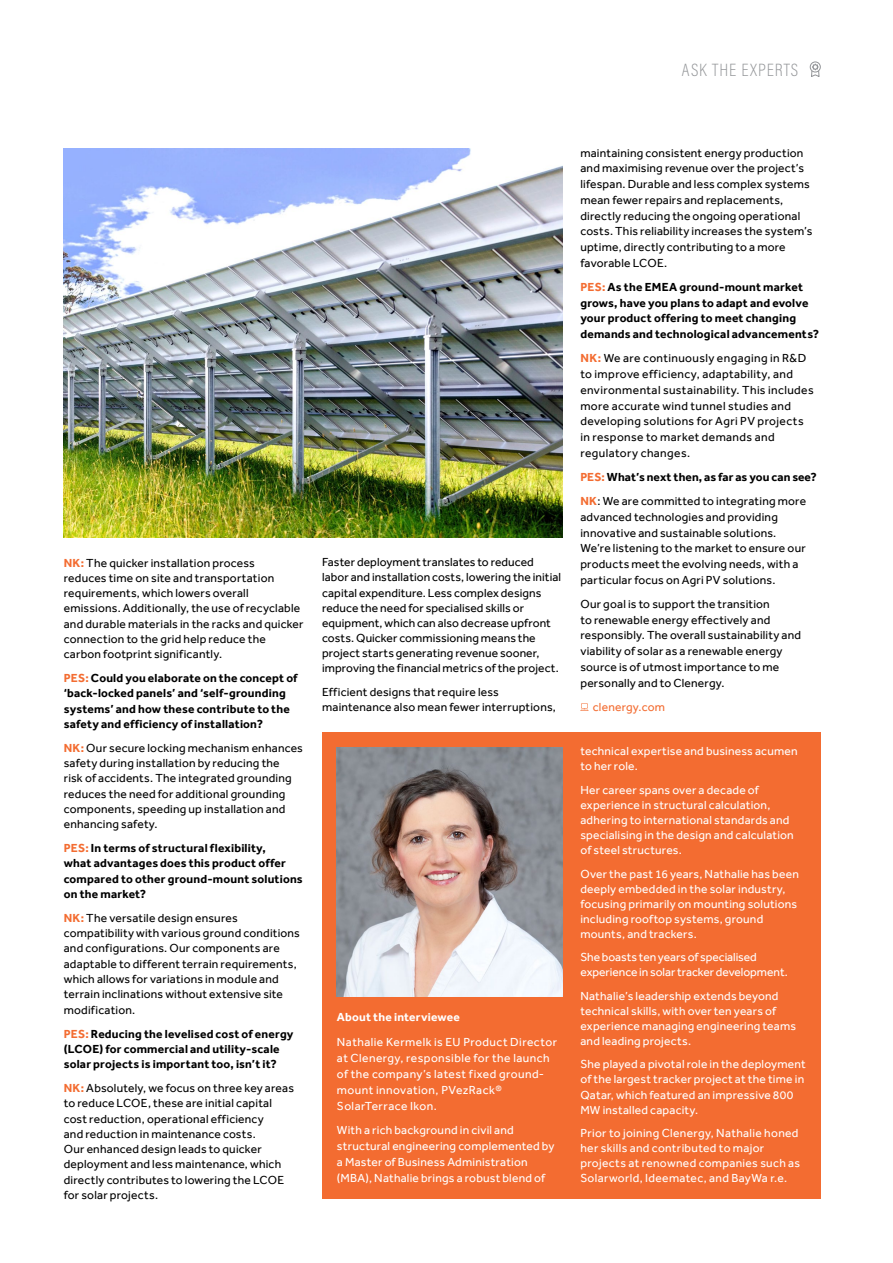
<style>
.page{position:relative;width:893px;height:1263px;background:#fff}
.page>*{position:absolute;margin:0;border:0;box-sizing:border-box;transform-origin:0 0}
.t1{font:200 18px "Acumin Pro Cond";letter-spacing:.055em;color:#939598}
.t2{font:12px/15.3px "Effra";letter-spacing:.015em;color:#000}
.t3{font:12px/15px "Effra";letter-spacing:.02em;color:#fff}
.t4{font:700 12px/15.3px "Effra";letter-spacing:.015em;color:#000}
.t5{font:12px/15px "Effra";letter-spacing:-.005em;color:#fff}
.t6{font:700 12px "Effra";letter-spacing:.015em;color:#fff}
.t7{font:12px "Effra";letter-spacing:.015em;color:#f36c31}
.s1{font-weight:700;color:#f36c31}
.s2{color:#f36c31}
.s3{font-weight:400}
</style>
<div class="page">
<svg style="left:580px;top:703px;width:8px;height:8px"></svg>
<div style="left:322px;top:732px;width:499px;height:467px;background:#f36c31"></div>
<img style="left:337px;top:748px;width:225px;height:248px">
<img style="left:64px;top:149px;width:498px;height:388px">
<div style="left:810px;top:62px;width:11px;height:10px;border:1px solid #939598;border-radius:50%"></div>
<svg style="left:811px;top:63px;width:9px;height:14px"></svg>
<h1 class="t1" style="left:682px;top:58px;width:118px">ASK THE EXPERTS</h1>
<p class="t2" style="left:64px;top:555px;width:241px"><span class="s1">NK:</span> The quicker installation process<br>reduces time on site and transportation requirements, which lowers overall emissions. Additionally, the use of recyclable and durable materials in the racks and quicker connection to the grid help reduce the carbon footprint significantly.</p>
<p class="t4" style="left:64px;top:670px;width:235px"><span class="s2">PES:</span> Could you elaborate on the concept of ‘back-locked panels’ and ‘self-grounding systems’ and how these contribute to the safety and efficiency of installation?</p>
<p class="t2" style="left:64px;top:740px;width:241px"><span class="s1">NK:</span> Our secure locking mechanism enhances safety during installation by reducing the<br>risk of accidents. The integrated grounding reduces the need for additional grounding components, speeding up installation and enhancing safety.</p>
<p class="t4" style="left:64px;top:840px;width:240px"><span class="s2">PES:</span> In terms of structural flexibility,<br>what advantages does this product offer compared to other ground-mount solutions on the market?</p>
<p class="t2" style="left:64px;top:910px;width:238px"><span class="s1">NK:</span> The versatile design ensures compatibility with various ground conditions and configurations. Our components are adaptable to different terrain requirements, which allows for variations in module and terrain inclinations without extensive site modification.</p>
<p class="t4" style="left:64px;top:1026px;width:231px"><span class="s2">PES:</span> Reducing the levelised cost of energy (LCOE) for commercial and utility-scale solar projects is important too, isn’t it?</p>
<p class="t2" style="left:64px;top:1080px;width:232px"><span class="s1">NK:</span> Absolutely, we focus on three key areas to reduce LCOE, these are initial capital cost reduction, operational efficiency<br>and reduction in maintenance costs.<br>Our enhanced design leads to quicker deployment and less maintenance, which directly contributes to lowering the LCOE for solar projects.</p>
<p class="t2" style="left:322px;top:555px;width:240px">Faster deployment translates to reduced labor and installation costs, lowering the initial capital expenditure. Less complex designs reduce the need for specialised skills or equipment, which can also decrease upfront costs. Quicker commissioning means the project starts generating revenue sooner, improving the financial metrics of the project.</p>
<p class="t2" style="left:322px;top:684px;width:235px">Efficient designs that require less maintenance also mean fewer interruptions,</p>
<p class="t6" style="left:337px;top:1010px;width:124px">About the interviewee</p>
<p class="t3" style="left:337px;top:1033px;width:222px;line-height:16px">Nathalie Kermelk is EU Product Director at Clenergy, responsible for the launch of the company’s latest fixed ground&shy;mount innovation, PVezRack® SolarTerrace Ikon.</p>
<p class="t3" style="left:337px;top:1122px;width:219px;line-height:16px">With a rich background in civil and structural engineering complemented by a Master of Business Administration (MBA), Nathalie brings a robust blend of</p>
<p class="t2" style="left:580px;top:145px;width:234px;line-height:15.8px">maintaining consistent energy production and maximising revenue over the project’s lifespan. Durable and less complex systems mean fewer repairs and replacements, directly reducing the ongoing operational costs. This reliability increases the system’s uptime, directly contributing to a more favorable LCOE.</p>
<p class="t4" style="left:580px;top:279px;width:240px;line-height:15.8px"><span class="s2">PES:</span> As the EMEA ground-mount market grows, have you plans to adapt and evolve your product offering to meet changing demands and technological advancements?</p>
<p class="t2" style="left:580px;top:350px;width:235px;line-height:15.8px"><span class="s1">NK:</span> We are continuously engaging in R&amp;D to improve efficiency, adaptability, and environmental sustainability. This includes more accurate wind tunnel studies and developing solutions for Agri PV projects in response to market demands and regulatory changes.</p>
<p class="t4" style="left:580px;top:465px;width:238px;line-height:24.2px"><span class="s2">PES:</span> What’s next then, as far as you can see?<br><span class="s2">NK</span><span class="s3">: We are committed to integrating more</span></p>
<p class="t2" style="left:580px;top:509px;width:227px;line-height:15.8px">advanced technologies and providing innovative and sustainable solutions.<br>We’re listening to the market to ensure our products meet the evolving needs, with a particular focus on Agri PV solutions.</p>
<p class="t2" style="left:580px;top:596px;width:222px;line-height:15.8px">Our goal is to support the transition<br>to renewable energy effectively and responsibly. The overall sustainability and viability of solar as a renewable energy source is of utmost importance to me personally and to Clenergy.</p>
<p class="t7" style="left:593px;top:700px;width:74px">clenergy.com</p>
<p class="t3" style="left:580px;top:743px;width:219px">technical expertise and business acumen to her role.</p>
<p class="t3" style="left:580px;top:782px;width:215px">Her career spans over a decade of experience in structural calculation, adhering to international standards and specialising in the design and calculation of steel structures.</p>
<p class="t3" style="left:580px;top:866px;width:220px">Over the past 16 years, Nathalie has been deeply embedded in the solar industry, focusing primarily on mounting solutions including rooftop systems, ground mounts, and trackers.</p>
<p class="t5" style="left:580px;top:949px;width:209px">She boasts ten years of specialised experience in solar tracker development.</p>
<p class="t3" style="left:580px;top:988px;width:217px">Nathalie’s leadership extends beyond technical skills, with over ten years of experience managing engineering teams and leading projects.</p>
<p class="t3" style="left:580px;top:1057px;width:227px">She played a pivotal role in the deployment of the largest tracker project at the time in Qatar, which featured an impressive 800<br>MW installed capacity.</p>
<p class="t3" style="left:580px;top:1125px;width:221px">Prior to joining Clenergy, Nathalie honed her skills and contributed to major projects at renowned companies such as Solarworld, Ideematec, and BayWa r.e.</p>
</div>
